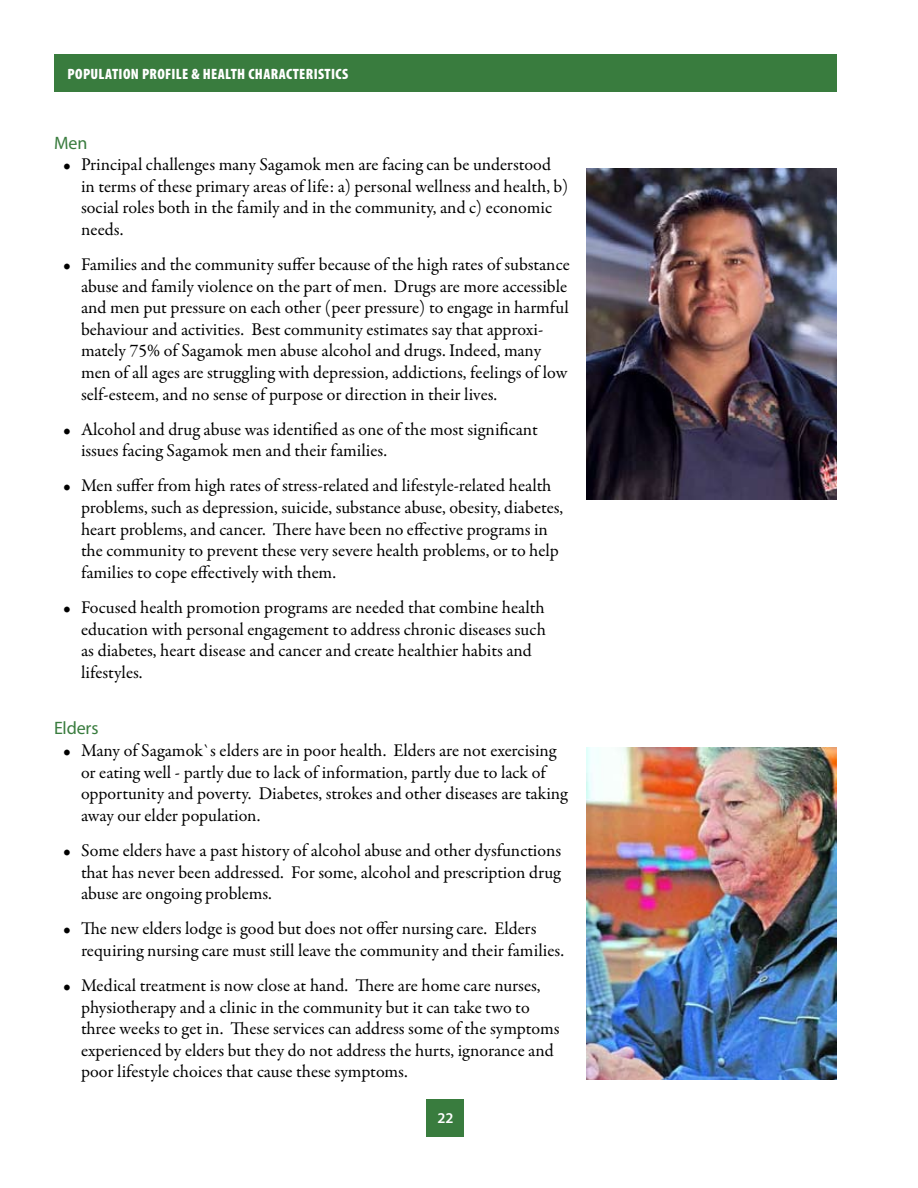
<style>
.page{position:relative;width:918px;height:1188px;background:#fff}
.page>*{position:absolute;margin:0;border:0;box-sizing:border-box;transform-origin:0 0}
.t1{font:18px/21.6px "Garamond Premr Pro";color:#000}
.t2{font:18px "Myriad Pro";letter-spacing:-.005em;color:#397c3e}
.t3{font:900 condensed 15px "Myriad Pro";letter-spacing:.025em;color:#fff}
.t4{font:600 15px "Myriad Pro";color:#fff}
</style>
<div class="page">
<div style="left:427px;top:1099px;width:37px;height:38px;background:#397c3e"></div>
<div style="left:54px;top:54px;width:783px;height:38px;background:#397c3e"></div>
<img style="left:587px;top:168px;width:250px;height:332px">
<img style="left:586px;top:748px;width:251px;height:332px">
<p class="t3" style="left:68px;top:64px;width:282px">POPULATION PROFILE &amp; HEALTH CHARACTERISTICS</p>
<p class="t2" style="left:54px;top:131px;width:35px">Men</p>
<p class="t1" style="left:81px;top:154px;width:489px;text-indent:-18px">• Principal challenges many Sagamok men are facing can be understood in terms of these primary areas of life: a) personal wellness and health, b) social roles both in the family and in the community, and c) economic needs.</p>
<p class="t1" style="left:81px;top:254px;width:490px;text-indent:-18px">• Families and the community suffer because of the high rates of substance abuse and family violence on the part of men. Drugs are more accessible and men put pressure on each other (peer pressure) to engage in harmful behaviour and activities. Best community estimates say that approxi&shy;mately 75% of Sagamok men abuse alcohol and drugs. Indeed, many men of all ages are struggling with depression, addictions, feelings of low self-esteem, and no sense of purpose or direction in their lives.</p>
<p class="t1" style="left:81px;top:419px;width:458px;text-indent:-18px">• Alcohol and drug abuse was identified as one of the most significant issues facing Sagamok men and their families.</p>
<p class="t1" style="left:81px;top:475px;width:484px;text-indent:-18px">• Men suffer from high rates of stress-related and lifestyle-related health problems, such as depression, suicide, substance abuse, obesity, diabetes, heart problems, and cancer. There have been no effective programs in the community to prevent these very severe health problems, or to help families to cope effectively with them.</p>
<p class="t1" style="left:81px;top:597px;width:466px;text-indent:-18px">• Focused health promotion programs are needed that combine health education with personal engagement to address chronic diseases such as diabetes, heart disease and cancer and create healthier habits and lifestyles.</p>
<p class="t2" style="left:54px;top:717px;width:46px">Elders</p>
<p class="t1" style="left:81px;top:740px;width:488px;text-indent:-18px">• Many of Sagamok`s elders are in poor health. Elders are not exercising or eating well - partly due to lack of information, partly due to lack of opportunity and poverty. Diabetes, strokes and other diseases are taking away our elder population.</p>
<p class="t1" style="left:81px;top:840px;width:482px;text-align:justify;text-indent:-18px">• Some elders have a past history of alcohol abuse and other dysfunctions that has never been addressed. For some, alcohol and prescription drug abuse are ongoing problems.</p>
<p class="t1" style="left:81px;top:918px;width:485px;text-indent:-18px">• The new elders lodge is good but does not offer nursing care. Elders requiring nursing care must still leave the community and their families.</p>
<p class="t1" style="left:81px;top:975px;width:480px;text-indent:-18px">• Medical treatment is now close at hand. There are home care nurses, physiotherapy and a clinic in the community but it can take two to three weeks to get in. These services can address some of the symptoms experienced by elders but they do not address the hurts, ignorance and poor lifestyle choices that cause these symptoms.</p>
<p class="t4" style="left:437px;top:1109px;width:18px">22</p>
</div>
